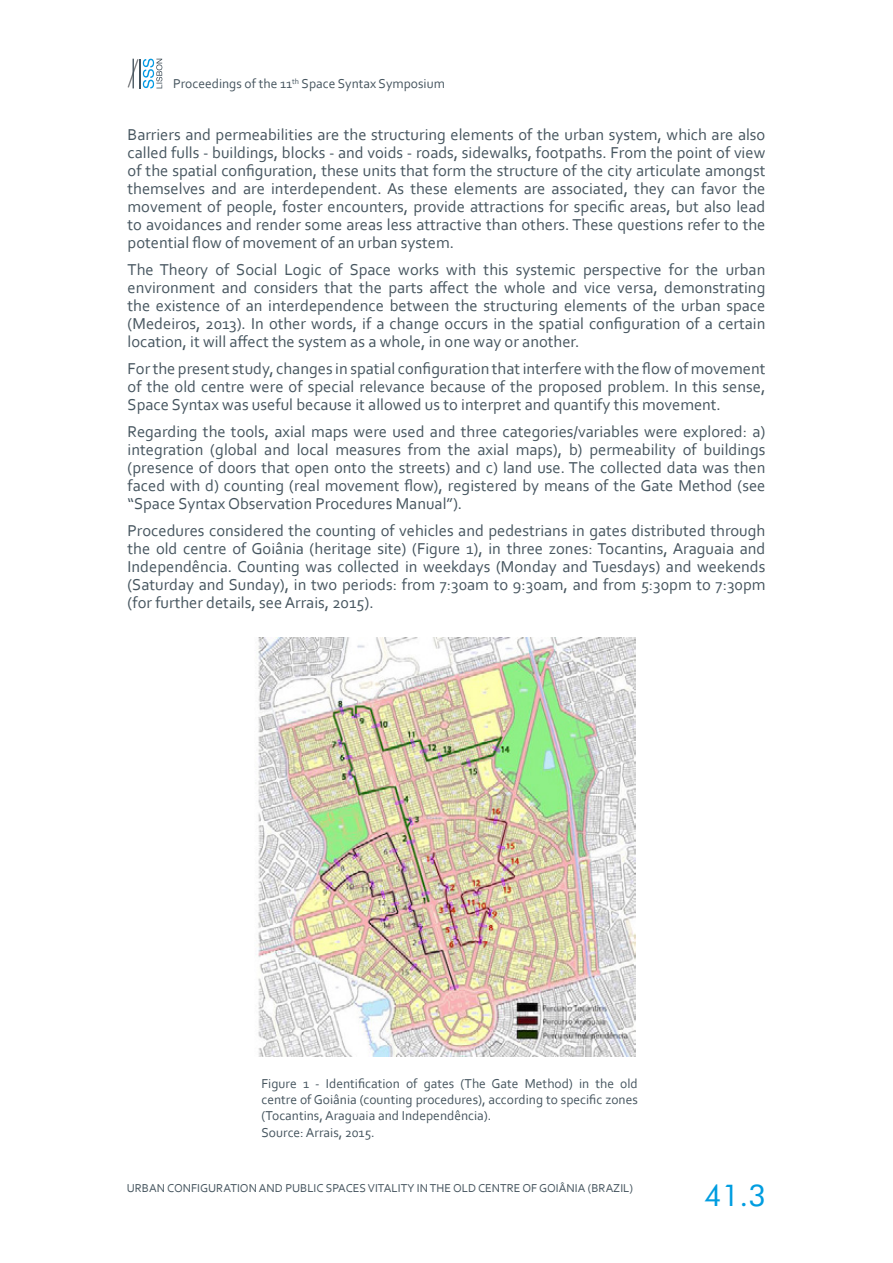
<style>
.page{position:relative;width:893px;height:1263px;background:#fff}
.page>*{position:absolute;margin:0;border:0;box-sizing:border-box;transform-origin:0 0}
.t1{font:30px "Futura BT";color:#009de0}
.t2{font:16.5px/18px "Corbel";color:#46555f;text-align:justify}
.t3{font:13.5px/16.2px "Corbel";color:#46555f}
.t4{font:12px "Corbel";color:#46555f}
</style>
<div class="page">
<svg style="left:128px;top:59px;width:34px;height:29px"></svg>
<img style="left:258px;top:638px;width:377px;height:419px">
<p class="t3" style="left:173px;top:76px;width:273px">Proceedings of the 11<sup>th</sup> Space Syntax Symposium</p>
<p class="t2" style="left:128px;top:125px;width:639px">Barriers and permeabilities are the structuring elements of the urban system, which are also called fulls - buildings, blocks - and voids - roads, sidewalks, footpaths. From the point of view of the spatial configuration, these units that form the structure of the city articulate amongst themselves and are interdependent. As these elements are associated, they can favor the movement of people, foster encounters, provide attractions for specific areas, but also lead to avoidances and render some areas less attractive than others. These questions refer to the potential flow of movement of an urban system.</p>
<p class="t2" style="left:128px;top:260px;width:639px">The Theory of Social Logic of Space works with this systemic perspective for the urban environment and considers that the parts affect the whole and vice versa, demonstrating the existence of an interdependence between the structuring elements of the urban space (Medeiros, 2013). In other words, if a change occurs in the spatial configuration of a certain location, it will affect the system as a whole, in one way or another.</p>
<p class="t2" style="left:128px;top:359px;width:639px">For the present study, changes in spatial configuration that interfere with the flow of movement of the old centre were of special relevance because of the proposed problem. In this sense, Space Syntax was useful because it allowed us to interpret and quantify this movement.</p>
<p class="t2" style="left:128px;top:422px;width:639px">Regarding the tools, axial maps were used and three categories/variables were explored: a) integration (global and local measures from the axial maps), b) permeability of buildings (presence of doors that open onto the streets) and c) land use. The collected data was then faced with d) counting (real movement flow), registered by means of the Gate Method (see “Space Syntax Observation Procedures Manual”).</p>
<p class="t2" style="left:128px;top:521px;width:639px">Procedures considered the counting of vehicles and pedestrians in gates distributed through the old centre of Goiânia (heritage site) (Figure 1), in three zones: Tocantins, Araguaia and Independência. Counting was collected in weekdays (Monday and Tuesdays) and weekends (Saturday and Sunday), in two periods: from 7:30am to 9:30am, and from 5:30pm to 7:30pm (for further details, see Arrais, 2015).</p>
<p class="t3" style="left:261px;top:1075px;width:378px">Figure 1 - Identification of gates (The Gate Method) in the old centre of Goiânia (counting procedures), according to specific zones (Tocantins, Araguaia and Independência).<br>Source: Arrais, 2015.</p>
<p class="t4" style="left:127px;top:1180px;width:508px">URBAN CONFIGURATION AND PUBLIC SPACES VITALITY IN THE OLD CENTRE OF GOIÂNIA (BRAZIL)</p>
<h1 class="t1" style="left:704px;top:1177px;width:63px">41.3</h1>
</div>
